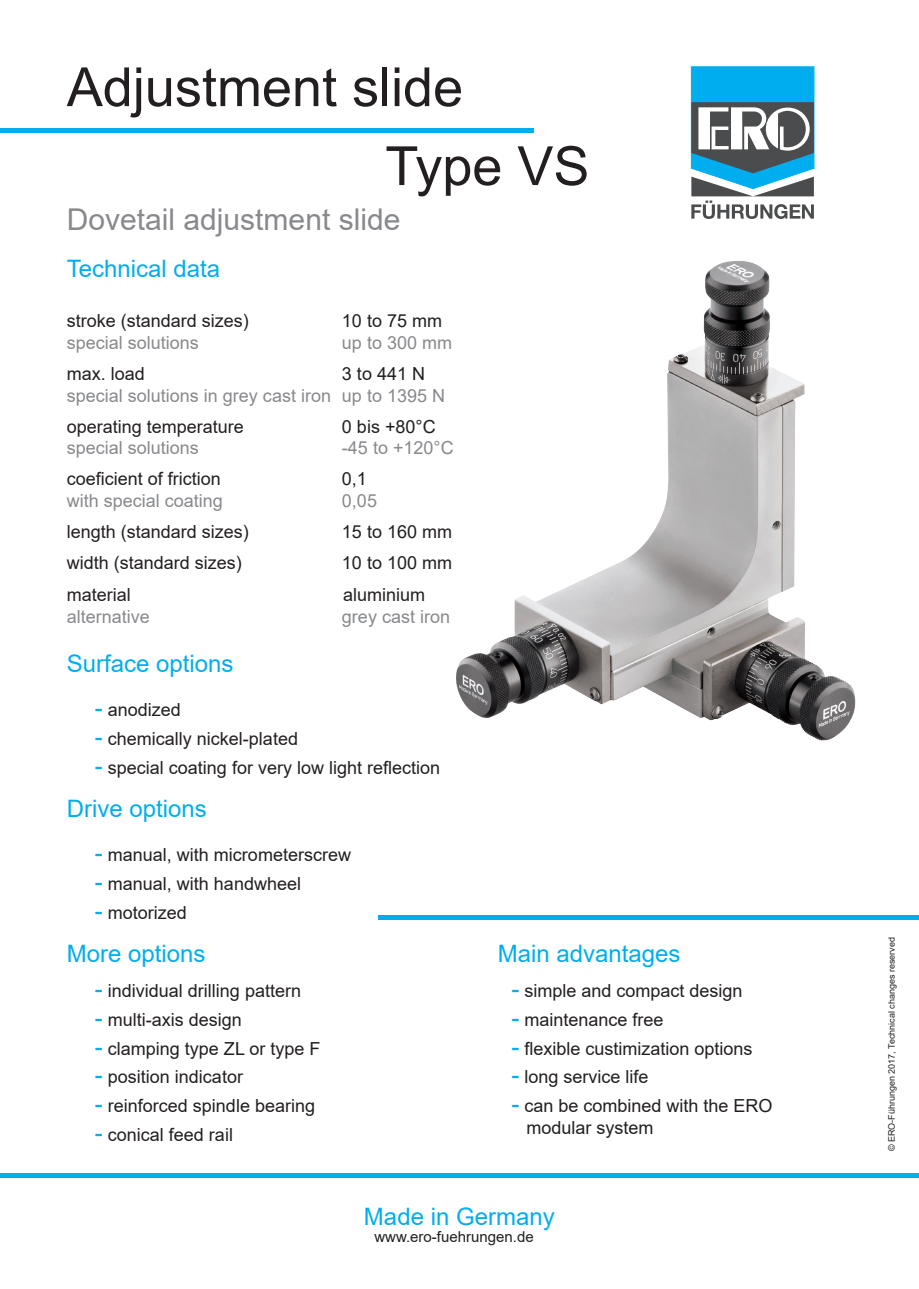
<style>
.page{position:relative;width:919px;height:1289px;background:#fff}
.page>*{position:absolute;margin:0;border:0;box-sizing:border-box;transform-origin:0 0}
.t1{font:54px/78.9px "Arial";color:#231f20}
.t2{font:30px "Arial";color:#87898c}
.t3{font:24px "Arial";color:#00aeef}
.t4{font:18px/21.6px "Arial";color:#231f20}
.t5{font:18px "Arial";color:#87898c}
.t6{font:15px "Arial";color:#231f20}
.t7{font:9px "Arial";color:#231f20}
.s1{font-size:24px;color:#00aeef}
</style>
<div class="page">
<img style="left:456px;top:264px;width:342px;height:461px">
<svg style="left:691px;top:66px;width:123px;height:153px"></svg>
<hr style="left:0;top:129px;width:533px;height:4px;background:#00aeef">
<hr style="left:0;top:1173px;width:918px;height:4px;background:#00aeef">
<hr style="left:378px;top:915px;width:540px;height:4px;background:#00aeef">
<h1 class="t1" style="left:385px;top:47px;width:206px;text-indent:-318px">Adjustment slide<br>Type VS</h1>
<h2 class="t2" style="left:67px;top:199px;width:335px">Dovetail adjustment slide</h2>
<h3 class="t3" style="left:67px;top:252px;width:155px">Technical data</h3>
<p class="t4" style="left:67px;top:310px;width:184px">stroke (standard sizes)</p>
<p class="t4" style="left:342px;top:310px;width:102px">10 to 75 mm</p>
<p class="t5" style="left:67px;top:330px;width:134px">special solutions</p>
<p class="t5" style="left:342px;top:330px;width:112px">up to 300 mm</p>
<p class="t4" style="left:67px;top:363px;width:80px">max. load</p>
<p class="t4" style="left:342px;top:363px;width:85px">3 to 441 N</p>
<p class="t5" style="left:67px;top:383px;width:380px">special solutions in grey cast iron up to 1395 N</p>
<p class="t4" style="left:67px;top:415px;width:179px">operating temperature</p>
<p class="t4" style="left:342px;top:415px;width:95px">0 bis +80°C</p>
<p class="t5" style="left:67px;top:435px;width:134px">special solutions</p>
<p class="t5" style="left:342px;top:435px;width:113px">-45 to +120°C</p>
<p class="t4" style="left:67px;top:468px;width:156px">coeficient of friction</p>
<p class="t4" style="left:342px;top:468px;width:27px">0,1</p>
<p class="t5" style="left:67px;top:488px;width:158px">with special coating</p>
<p class="t5" style="left:342px;top:488px;width:37px">0,05</p>
<p class="t4" style="left:67px;top:521px;width:184px">length (standard sizes)</p>
<p class="t4" style="left:342px;top:521px;width:112px">15 to 160 mm</p>
<p class="t4" style="left:67px;top:552px;width:177px">width (standard sizes)</p>
<p class="t4" style="left:342px;top:552px;width:112px">10 to 100 mm</p>
<p class="t4" style="left:67px;top:584px;width:66px">material</p>
<p class="t4" style="left:343px;top:584px;width:84px">aluminium</p>
<p class="t5" style="left:67px;top:604px;width:85px">alternative</p>
<p class="t5" style="left:342px;top:604px;width:110px">grey cast iron</p>
<h3 class="t3" style="left:67px;top:647px;width:168px">Surface options</h3>
<p class="t4" style="left:95px;top:698px;width:88px"><span class="s1">-</span> anodized</p>
<p class="t4" style="left:95px;top:727px;width:205px"><span class="s1">-</span> chemically nickel-plated</p>
<p class="t4" style="left:95px;top:756px;width:347px"><span class="s1">-</span> special coating for very low light reflection</p>
<h3 class="t3" style="left:67px;top:792px;width:142px">Drive options</h3>
<p class="t4" style="left:95px;top:844px;width:258px"><span class="s1">-</span> manual, with micrometerscrew</p>
<p class="t4" style="left:95px;top:872px;width:208px"><span class="s1">-</span> manual, with handwheel</p>
<p class="t4" style="left:95px;top:901px;width:94px"><span class="s1">-</span> motorized</p>
<h3 class="t3" style="left:67px;top:937px;width:140px">More options</h3>
<p class="t4" style="left:95px;top:979px;width:208px"><span class="s1">-</span> individual drilling pattern</p>
<p class="t4" style="left:95px;top:1008px;width:149px"><span class="s1">-</span> multi-axis design</p>
<p class="t4" style="left:95px;top:1037px;width:227px"><span class="s1">-</span> clamping type ZL or type F</p>
<p class="t4" style="left:95px;top:1066px;width:150px"><span class="s1">-</span> position indicator</p>
<p class="t4" style="left:95px;top:1094px;width:222px"><span class="s1">-</span> reinforced spindle bearing</p>
<p class="t4" style="left:95px;top:1123px;width:140px"><span class="s1">-</span> conical feed rail</p>
<h3 class="t3" style="left:497px;top:937px;width:184px">Main advantages</h3>
<p class="t4" style="left:511px;top:979px;width:233px"><span class="s1">-</span> simple and compact design</p>
<p class="t4" style="left:511px;top:1008px;width:154px"><span class="s1">-</span> maintenance free</p>
<p class="t4" style="left:511px;top:1037px;width:243px"><span class="s1">-</span> flexible custimization options</p>
<p class="t4" style="left:511px;top:1066px;width:139px"><span class="s1">-</span> long service life</p>
<p class="t4" style="left:526px;top:1094px;width:248px;text-indent:-15px"><span class="s1">-</span> can be combined with the ERO modular system</p>
<h3 class="t3" style="left:364px;top:1199px;width:192px">Made in Germany</h3>
<p class="t6" style="left:374px;top:1226px;width:161px">www.ero-fuehrungen.de</p>
<p class="t7" style="left:885px;top:1151px;width:216px;rotate:-90deg">© ERO-Führungen 2017, Technical changes reserved</p>
</div>
